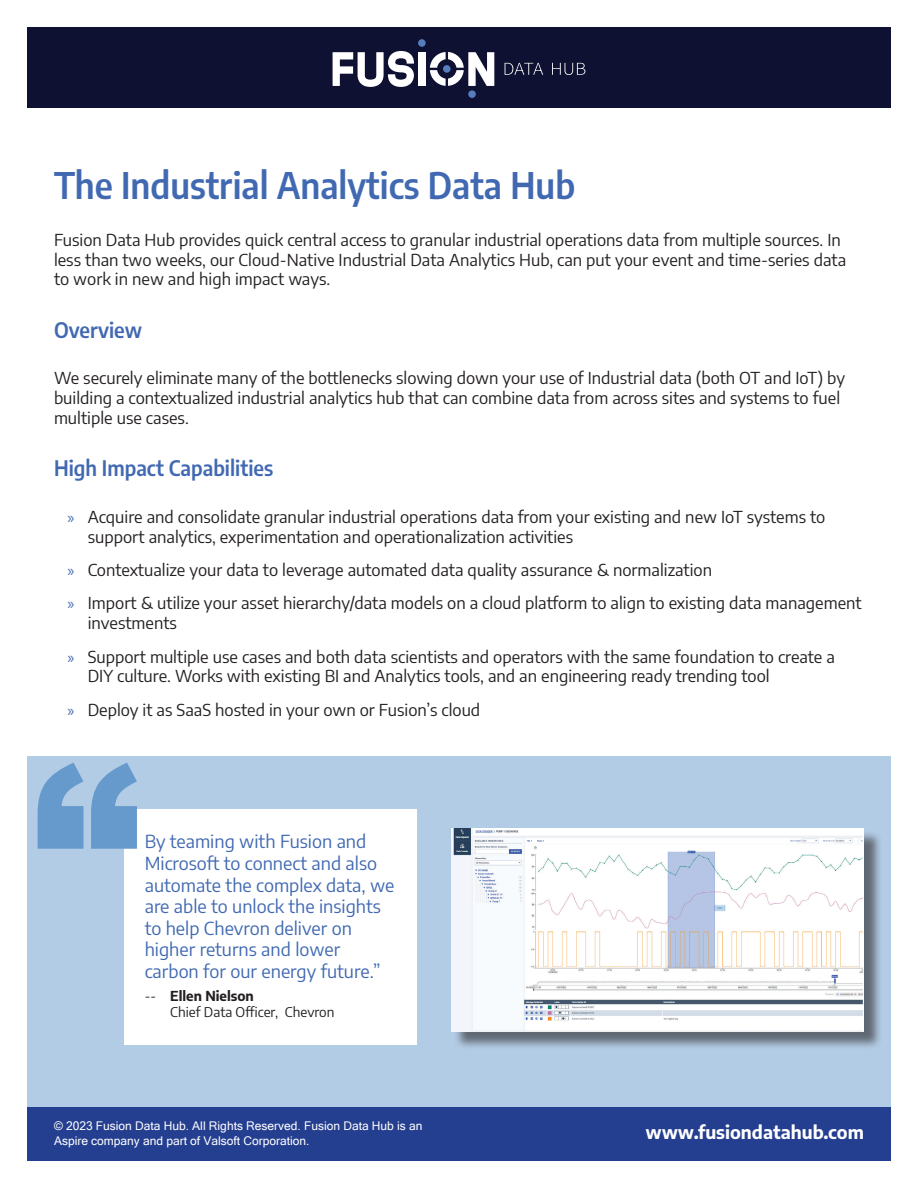
<style>
.page{position:relative;width:918px;height:1188px;background:#fff}
.page>*{position:absolute;margin:0;border:0;box-sizing:border-box;transform-origin:0 0}
.Headline{font:900 216px "Arial";color:#69c}
.Headline-2{font:600 semi-condensed 36px "Encode Sans";color:#4169b2}
.Sub_Head{font:600 semi-condensed 21px "Encode Sans";color:#4169b2}
.t1{font:18px/21.6px "Encode Sans";color:#4169b2}
.t2{font:700 18px "Encode Sans";color:#fff}
.paragraph{font:16.5px/19.8px "Encode Sans";color:#231f20}
.attribute{font:13.5px/16.2px "Encode Sans";color:#231f20}
.t3{font:12px/14.4px "Microsoft Sans Serif";color:#fff}
.s1{font-family:"Myriad Pro";color:#4169b2}
.s2{font-weight:700}
</style>
<div class="page">
<div style="left:27px;top:1107px;width:864px;height:54px;background:#243e90"></div>
<div style="left:27px;top:27px;width:864px;height:81px;background:#0e1131"></div>
<div style="left:418px;top:52px;width:8px;height:34px;background:#fff"></div>
<svg style="left:333px;top:51px;width:81px;height:36px"></svg>
<svg style="left:430px;top:52px;width:64px;height:34px"></svg>
<div style="left:443px;top:65px;width:8px;height:8px;background:#567ebf;border-radius:50%"></div>
<div style="left:468px;top:90px;width:8px;height:8px;background:#567ebf;border-radius:50%"></div>
<div style="left:418px;top:39px;width:8px;height:8px;background:#567ebf;border-radius:50%"></div>
<svg style="left:505px;top:63px;width:38px;height:12px"></svg>
<svg style="left:552px;top:63px;width:33px;height:12px"></svg>
<div style="left:27px;top:756px;width:864px;height:351px;background:#b3cce5"></div>
<div style="left:124px;top:810px;width:293px;height:235px;background:#fff"></div>
<div style="left:454px;top:831px;width:428px;height:219px;background:#231f20;opacity:.58"></div>
<img style="left:451px;top:828px;width:413px;height:203px">
<p class="Headline-2" style="left:54px;top:159px;width:523px">The Industrial Analytics Data Hub</p>
<p class="paragraph" style="left:54px;top:229px;width:794px">Fusion Data Hub provides quick central access to granular industrial operations data from multiple sources. In less than two weeks, our Cloud-Native Industrial Data Analytics Hub, can put your event and time-series data to work in new and high impact ways.</p>
<p class="Sub_Head" style="left:54px;top:315px;width:90px">Overview</p>
<p class="paragraph" style="left:54px;top:368px;width:793px">We securely eliminate many of the bottlenecks slowing down your use of Industrial data (both OT and IoT) by building a contextualized industrial analytics hub that can combine data from across sites and systems to fuel multiple use cases.</p>
<p class="Sub_Head" style="left:54px;top:453px;width:221px">High Impact Capabilities</p>
<p class="paragraph" style="left:88px;top:506px;width:739px;text-indent:-20px"><span class="s1">»</span> Acquire and consolidate granular industrial operations data from your existing and new IoT systems to support analytics, experimentation and operationalization activities</p>
<p class="paragraph" style="left:68px;top:559px;width:646px"><span class="s1">»</span> Contextualize your data to leverage automated data quality assurance &amp; normalization</p>
<p class="paragraph" style="left:88px;top:593px;width:776px;text-indent:-20px"><span class="s1">»</span> Import &amp; utilize your asset hierarchy/data models on a cloud platform to align to existing data management investments</p>
<p class="paragraph" style="left:88px;top:646px;width:749px;text-indent:-20px"><span class="s1">»</span> Support multiple use cases and both data scientists and operators with the same foundation to create a<br>DIY culture. Works with existing BI and Analytics tools, and an engineering ready trending tool</p>
<p class="paragraph" style="left:68px;top:699px;width:414px"><span class="s1">»</span> Deploy it as SaaS hosted in your own or Fusion’s cloud</p>
<p class="Headline" style="left:32px;top:686px;width:109px">“</p>
<p class="t1" style="left:145px;top:830px;width:223px">By teaming with Fusion and</p>
<p class="t1" style="left:145px;top:852px;width:234px">Microsoft to connect and also</p>
<p class="t1" style="left:145px;top:873px;width:251px">automate the complex data, we</p>
<p class="t1" style="left:145px;top:895px;width:238px">are able to unlock the insights to help Chevron deliver on higher returns and lower carbon for our energy future.”</p>
<p class="attribute" style="left:170px;top:987px;width:166px;text-indent:-26px">-- <span class="s2">Ellen Nielson<br></span>Chief Data Officer, Chevron</p>
<p class="t3" style="left:54px;top:1119px;width:370px">© 2023 Fusion Data Hub. All Rights Reserved. Fusion Data Hub is an<br>Aspire company and part of Valsoft Corporation.</p>
<p class="t2" style="left:645px;top:1119px;width:220px">www.fusiondatahub.com</p>
</div>
